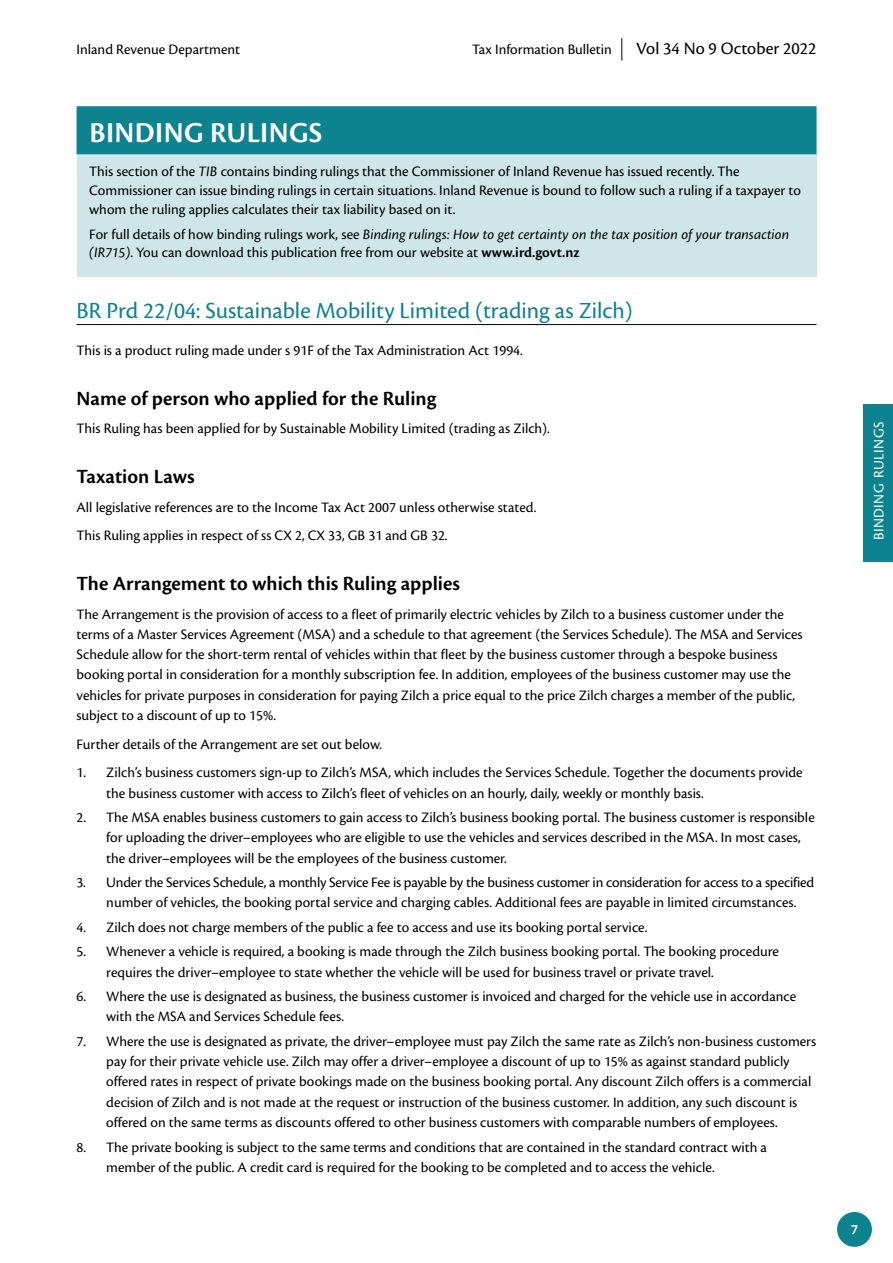
<style>
.page{position:relative;width:893px;height:1263px;background:#fff}
.page>*{position:absolute;margin:0;border:0;box-sizing:border-box;transform-origin:0 0}
.t1{font:600 30px "Cronos Pro";letter-spacing:.015em;color:#fff}
.TIB_H1_Under_line_on{font:24px "Cronos Pro";color:#0d8390}
.TIB_H2{font:600 21px "Cronos Pro";color:#000}
.t2{font:18px "Cronos Pro";color:#000}
.TIB_Body_main{font:15px/20.2px "Cronos Pro";color:#000}
.t3{font:15px "Cronos Pro";letter-spacing:.03em;color:#fff}
.t4{font:600 15px "Cronos Pro";color:#fff}
.s1{font-style:italic}
.s2{font-weight:600}
</style>
<div class="page">
<div style="left:77px;top:106px;width:739px;height:170px;background:#cfe6e9"></div>
<div style="left:77px;top:106px;width:739px;height:48px;background:#0d8390"></div>
<div style="left:863px;top:404px;width:30px;height:157px;background:#0d8390"></div>
<hr style="left:77px;top:324px;width:739px;height:1px;background:#000">
<svg style="left:621px;top:38px;width:1px;height:23px"></svg>
<div style="left:837px;top:1212px;width:35px;height:35px;background:#0d8390;border-radius:50%"></div>
<p class="TIB_Body_main" style="left:77px;top:39px;width:165px">Inland Revenue Department</p>
<p class="t2" style="left:636px;top:38px;width:182px">Vol 34 No 9 October 2022</p>
<p class="TIB_Body_main" style="left:472px;top:39px;width:141px">Tax Information Bulletin</p>
<h1 class="t1" style="left:89px;top:116px;width:234px">BINDING RULINGS</h1>
<p class="TIB_Body_main" style="left:89px;top:162px;width:713px;line-height:18.8px">This section of the <span class="s1">TIB</span> contains binding rulings that the Commissioner of Inland Revenue has issued recently. The<br>Commissioner can issue binding rulings in certain situations. Inland Revenue is bound to follow such a ruling if a taxpayer to whom the ruling applies calculates their tax liability based on it.</p>
<p class="TIB_Body_main" style="left:89px;top:225px;width:702px;line-height:18.8px">For full details of how binding rulings work, see <span class="s1">Binding rulings: How to get certainty on the tax position of your transaction (IR715)</span>. You can download this publication free from our website at <span class="s2">www.ird.govt.nz</span></p>
<p class="TIB_H1_Under_line_on" style="left:77px;top:297px;width:558px">BR Prd 22/04: Sustainable Mobility Limited (trading as Zilch)</p>
<p class="TIB_Body_main" style="left:77px;top:340px;width:448px">This is a product ruling made under s 91F of the Tax Administration Act 1994.</p>
<p class="TIB_H2" style="left:77px;top:386px;width:361px">Name of person who applied for the Ruling</p>
<p class="TIB_Body_main" style="left:77px;top:419px;width:475px">This Ruling has been applied for by Sustainable Mobility Limited (trading as Zilch).</p>
<p class="TIB_H2" style="left:77px;top:464px;width:120px">Taxation Laws</p>
<p class="TIB_Body_main" style="left:77px;top:497px;width:461px">All legislative references are to the Income Tax Act 2007 unless otherwise stated.</p>
<p class="TIB_Body_main" style="left:77px;top:526px;width:373px">This Ruling applies in respect of ss CX 2, CX 33, GB 31 and GB 32.</p>
<p class="TIB_H2" style="left:77px;top:571px;width:385px">The Arrangement to which this Ruling applies</p>
<p class="TIB_Body_main" style="left:77px;top:604px;width:728px">The Arrangement is the provision of access to a fleet of primarily electric vehicles by Zilch to a business customer under the terms of a Master Services Agreement (MSA) and a schedule to that agreement (the Services Schedule). The MSA and Services Schedule allow for the short-term rental of vehicles within that fleet by the business customer through a bespoke business booking portal in consideration for a monthly subscription fee. In addition, employees of the business customer may use the vehicles for private purposes in consideration for paying Zilch a price equal to the price Zilch charges a member of the public, subject to a discount of up to 15%.</p>
<p class="TIB_Body_main" style="left:77px;top:734px;width:307px">Further details of the Arrangement are set out below.</p>
<p class="TIB_Body_main" style="left:106px;top:763px;width:698px;text-indent:-30px">1. Zilch’s business customers sign-up to Zilch’s MSA, which includes the Services Schedule. Together the documents provide the business customer with access to Zilch’s fleet of vehicles on an hourly, daily, weekly or monthly basis.</p>
<p class="TIB_Body_main" style="left:106px;top:807px;width:710px;text-indent:-30px">2. The MSA enables business customers to gain access to Zilch’s business booking portal. The business customer is responsible for uploading the driver–employees who are eligible to use the vehicles and services described in the MSA. In most cases, the driver–employees will be the employees of the business customer.</p>
<p class="TIB_Body_main" style="left:106px;top:872px;width:709px;text-indent:-30px">3. Under the Services Schedule, a monthly Service Fee is payable by the business customer in consideration for access to a specified number of vehicles, the booking portal service and charging cables. Additional fees are payable in limited circumstances.</p>
<p class="TIB_Body_main" style="left:77px;top:917px;width:572px">4. Zilch does not charge members of the public a fee to access and use its booking portal service.</p>
<p class="TIB_Body_main" style="left:106px;top:942px;width:674px;text-indent:-30px">5. Whenever a vehicle is required, a booking is made through the Zilch business booking portal. The booking procedure requires the driver–employee to state whether the vehicle will be used for business travel or private travel.</p>
<p class="TIB_Body_main" style="left:106px;top:986px;width:691px;text-indent:-30px">6. Where the use is designated as business, the business customer is invoiced and charged for the vehicle use in accordance with the MSA and Services Schedule fees.</p>
<p class="TIB_Body_main" style="left:106px;top:1031px;width:711px;text-indent:-30px">7. Where the use is designated as private, the driver–employee must pay Zilch the same rate as Zilch’s non-business customers pay for their private vehicle use. Zilch may offer a driver–employee a discount of up to 15% as against standard publicly offered rates in respect of private bookings made on the business booking portal. Any discount Zilch offers is a commercial decision of Zilch and is not made at the request or instruction of the business customer. In addition, any such discount is offered on the same terms as discounts offered to other business customers with comparable numbers of employees.</p>
<p class="TIB_Body_main" style="left:106px;top:1137px;width:662px;text-indent:-30px">8. The private booking is subject to the same terms and conditions that are contained in the standard contract with a member of the public. A credit card is required for the booking to be completed and to access the vehicle.</p>
<p class="t3" style="left:870px;top:540px;width:120px;rotate:-90deg">BINDING RULINGS</p>
<p class="t4" style="left:851px;top:1220px;width:9px">7</p>
</div>
